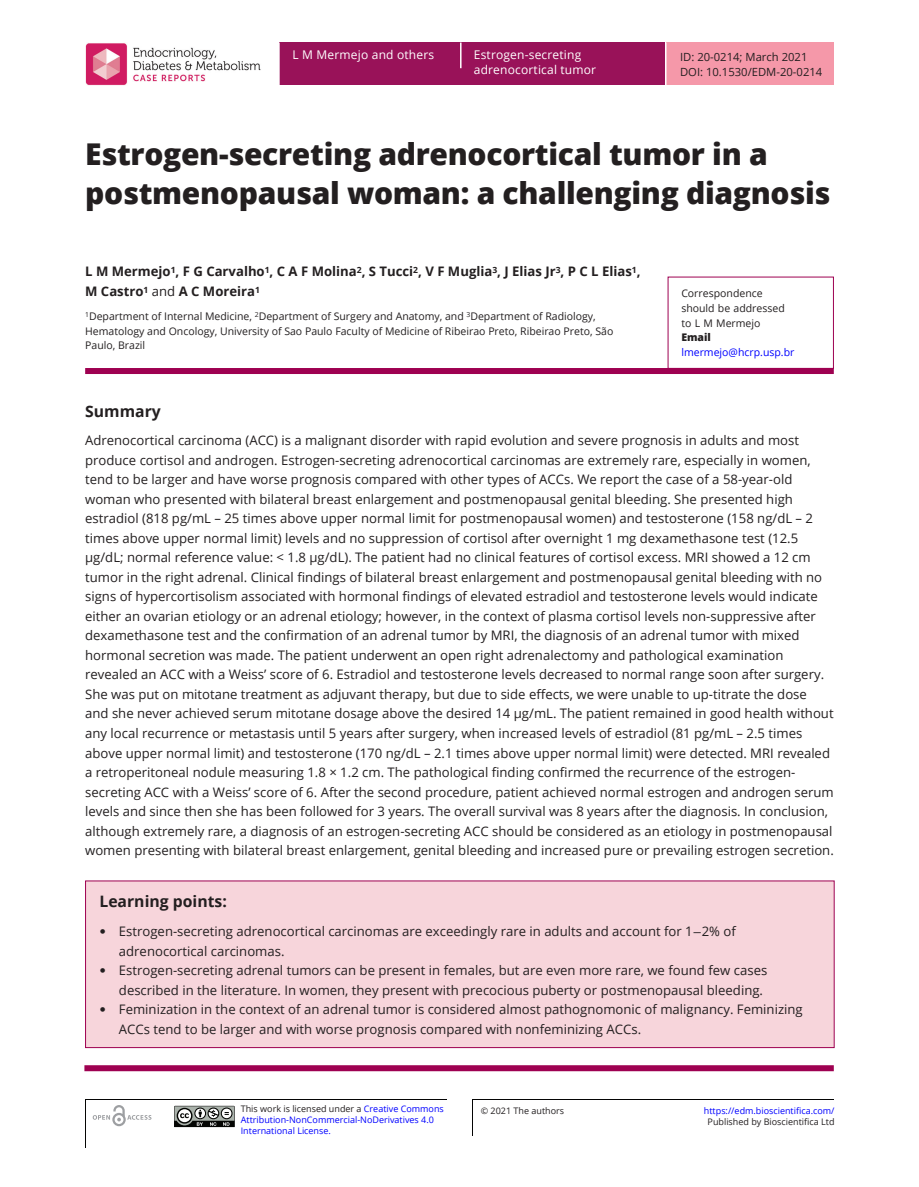
<style>
.page{position:relative;width:919px;height:1187px;background:#fff}
.page>*{position:absolute;margin:0;border:0;box-sizing:border-box;transform-origin:0 0}
.CT{font:800 30px/39px "Open Sans";letter-spacing:-.01em;color:#231f20}
.ABS_H{font:700 15.75px "Open Sans";color:#231f20}
.ABS_TXT{font:13.2px/19.5px "Open Sans";color:#231f20}
.AU{font:700 13.2px/19.5px "Open Sans";color:#231f20}
.Article_Title{font:12px/14.7px "Open Sans";letter-spacing:.015em;color:#fff}
.Author_Name{font:12px "Open Sans";letter-spacing:.015em;color:#fff}
.t1{font:11.25px/14.1px "Open Sans";color:#231f20}
.Address{font:10.5px/14.7px "Open Sans";color:#231f20}
.Corres{font:10.5px "Open Sans";color:#231f20}
.Corres-2{font:10.5px "Open Sans";color:#00f}
.Corres-3{font:800 10.5px "Open Sans";color:#231f20}
.t2{font:9px/10.5px "Open Sans";color:#00f}
.t3{font:9px "Open Sans";color:#231f20}
.s1{font-weight:400}
.s2{font-family:"Frutiger LT Std"}
.s3{font-family:"STIX General"}
.s4{color:#231f20}
</style>
<div class="page">
<div style="left:280px;top:43px;width:385px;height:42px;background:#991259"></div>
<div style="left:666px;top:43px;width:167px;height:42px;background:#f598a9"></div>
<svg style="left:460px;top:43px;width:1px;height:25px"></svg>
<img style="left:85px;top:43px;width:176px;height:42px">
<hr style="left:85px;top:1099px;width:1px;height:48px;background:#040503">
<hr style="left:472px;top:1099px;width:1px;height:36px;background:#050504">
<hr style="left:85px;top:1098px;width:361px;height:1px;background:#050504">
<hr style="left:472px;top:1099px;width:361px;height:1px;background:#050504">
<svg style="left:174px;top:1105px;width:61px;height:23px"></svg>
<svg style="left:93px;top:1105px;width:58px;height:21px"></svg>
<div style="left:85px;top:368px;width:748px;height:6px;background:#9e0151"></div>
<div style="left:667px;top:277px;width:166px;height:92px;border:1px solid #9e0151"></div>
<div style="left:86px;top:880px;width:748px;height:167px;background:#f7d5db"></div>
<div style="left:84px;top:1065px;width:749px;height:6px;background:#9e0151"></div>
<p class="Author_Name" style="left:292px;top:47px;width:143px">L M Mermejo and others</p>
<p class="Article_Title" style="left:474px;top:47px;width:124px">Estrogen-secreting adrenocortical tumor</p>
<p class="t1" style="left:680px;top:50px;width:144px">ID: 20-0214; March 2021<br>DOI: 10.1530/EDM-20-0214</p>
<p class="CT" style="left:85px;top:133px;width:746px">Estrogen-secreting adrenocortical tumor in a postmenopausal woman: a challenging diagnosis</p>
<p class="AU" style="left:85px;top:261px;width:557px">L M Mermejo<sup>1</sup>, F G Carvalho<sup>1</sup>, C A F Molina<sup>2</sup>, S Tucci<sup>2</sup>, V F Muglia<sup>3</sup>, J Elias Jr<sup>3</sup>, P C L Elias<sup>1</sup>,<br>M Castro<sup>1</sup> <span class="s1">and</span> A C Moreira<sup>1</sup></p>
<p class="Address" style="left:85px;top:308px;width:529px"><sup>1</sup>Department of Internal Medicine, <sup>2</sup>Department of Surgery and Anatomy, and <sup>3</sup>Department of Radiology,<br>Hematology and Oncology, University of Sao Paulo Faculty of Medicine of Ribeirao Preto, Ribeirao Preto, São<br>Paulo, Brazil</p>
<p class="Corres" style="left:681px;top:286px;width:83px">Correspondence</p>
<p class="Corres" style="left:681px;top:301px;width:105px">should be addressed</p>
<p class="Corres" style="left:681px;top:316px;width:81px">to L M Mermejo</p>
<p class="Corres-3" style="left:681px;top:329px;width:31px">Email</p>
<p class="Corres-2" style="left:681px;top:345px;width:115px">lmermejo@hcrp.usp.br</p>
<p class="ABS_H" style="left:85px;top:400px;width:77px">Summary</p>
<p class="ABS_TXT" style="left:85px;top:430px;width:750px">Adrenocortical carcinoma (ACC) is a malignant disorder with rapid evolution and severe prognosis in adults and most produce cortisol and androgen. Estrogen-secreting adrenocortical carcinomas are extremely rare, especially in women, tend to be larger and have worse prognosis compared with other types of ACCs. We report the case of a 58-year-old woman who presented with bilateral breast enlargement and postmenopausal genital bleeding. She presented high estradiol (818 pg/mL – 25 times above upper normal limit for postmenopausal women) and testosterone (158 ng/dL – 2 times above upper normal limit) levels and no suppression of cortisol after overnight 1 mg dexamethasone test (12.5 µg/dL; normal reference value: &lt; 1.8 µg/dL). The patient had no clinical features of cortisol excess. MRI showed a 12 cm tumor in the right adrenal. Clinical findings of bilateral breast enlargement and postmenopausal genital bleeding with no signs of hypercortisolism associated with hormonal findings of elevated estradiol and testosterone levels would indicate either an ovarian etiology or an adrenal etiology; however, in the context of plasma cortisol levels non-suppressive after dexamethasone test and the confirmation of an adrenal tumor by MRI, the diagnosis of an adrenal tumor with mixed hormonal secretion was made. The patient underwent an open right adrenalectomy and pathological examination revealed an ACC with a Weiss’ score of 6. Estradiol and testosterone levels decreased to normal range soon after surgery.<br>She was put on mitotane treatment as adjuvant therapy, but due to side effects, we were unable to up-titrate the dose<br>and she never achieved serum mitotane dosage above the desired 14 µg/mL. The patient remained in good health without any local recurrence or metastasis until 5 years after surgery, when increased levels of estradiol (81 pg/mL – 2.5 times above upper normal limit) and testosterone (170 ng/dL – 2.1 times above upper normal limit) were detected. MRI revealed a retroperitoneal nodule measuring 1.8 × 1.2 cm. The pathological finding confirmed the recurrence of the estrogen&shy;secreting ACC with a Weiss’ score of 6. After the second procedure, patient achieved normal estrogen and androgen serum levels and since then she has been followed for 3 years. The overall survival was 8 years after the diagnosis. In conclusion, although extremely rare, a diagnosis of an estrogen-secreting ACC should be considered as an etiology in postmenopausal women presenting with bilateral breast enlargement, genital bleeding and increased pure or prevailing estrogen secretion.</p>
<h1 class="ABS_H" style="left:99px;top:890px;width:129px">Learning points:</h1>
<p class="ABS_TXT" style="left:119px;top:921px;width:618px;text-indent:-20px"><span class="s2">•</span> Estrogen-secreting adrenocortical carcinomas are exceedingly rare in adults and account for 1<span class="s3">−</span>2% of adrenocortical carcinomas.</p>
<p class="ABS_TXT" style="left:119px;top:960px;width:649px;text-indent:-20px"><span class="s2">•</span> Estrogen-secreting adrenal tumors can be present in females, but are even more rare, we found few cases described in the literature. In women, they present with precocious puberty or postmenopausal bleeding.</p>
<p class="ABS_TXT" style="left:119px;top:999px;width:685px;text-indent:-20px"><span class="s2">•</span> Feminization in the context of an adrenal tumor is considered almost pathognomonic of malignancy. Feminizing<br>ACCs tend to be larger and with worse prognosis compared with nonfeminizing ACCs.</p>
<p class="t2" style="left:241px;top:1103px;width:204px"><span class="s4">This work is licensed under a</span> Creative Commons<br>Attribution-NonCommercial-NoDerivatives 4.0<br>International License.</p>
<p class="t3" style="left:481px;top:1103px;width:85px">© 2021 The authors</p>
<p class="t2" style="left:703px;top:1104px;width:132px">https://edm.bioscientifica.com/</p>
<p class="t3" style="left:707px;top:1115px;width:128px">Published by Bioscientifica Ltd</p>
</div>
